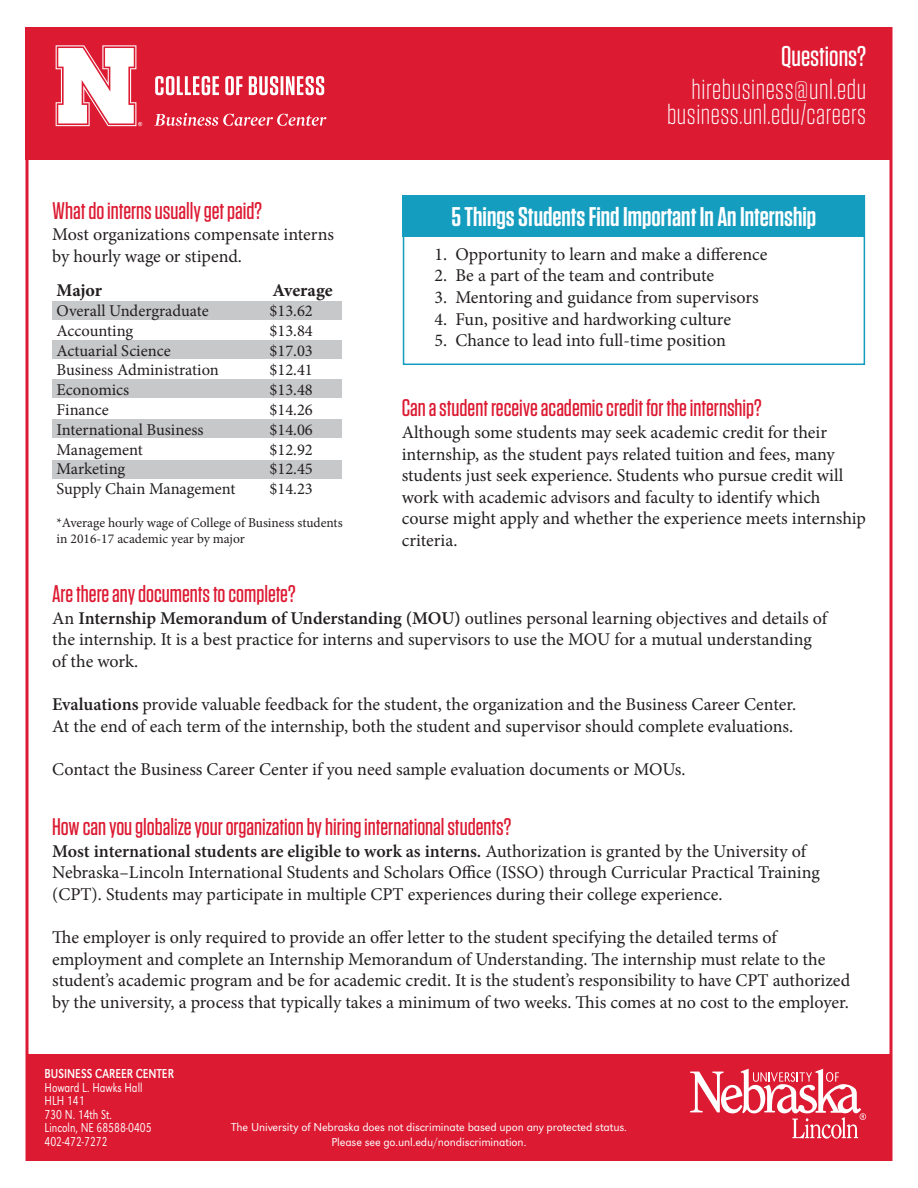
<style>
.page{position:relative;width:918px;height:1188px;background:#fff}
.page>*{position:absolute;margin:0;border:0;box-sizing:border-box;transform-origin:0 0}
.t1{font:300 28.5px "Tungsten";letter-spacing:.02em;color:#fff}
.t2{font:500 28.5px "Tungsten";color:#fff}
.t3{font:600 27px "Tungsten";color:#fff}
.t4{font:500 24px "Tungsten";color:#dc1a32}
.t5{font:18px/21.6px "Minion Pro";color:#231f20}
.t6{font:700 18px "Minion Pro";letter-spacing:-.005em;color:#231f20}
.t7{font:16.5px "Minion Pro";color:#231f20}
.t8{font:13.5px/16.2px "Minion Pro";color:#231f20}
.t9{font:300 13.5px/13.5px "URW Grotesk";color:#fff;scale:.8 1}
.t10{font:13.5px "URW Grotesk";color:#fff;scale:.8 1}
.t11{font:300 12px "URW Grotesk";letter-spacing:-.01em;color:#fff}
.s1{font-weight:600}
</style>
<div class="page">
<div style="left:403px;top:195px;width:462px;height:170px;border:2px solid #149dbf"></div>
<div style="left:26px;top:27px;width:866px;height:133px;background:#dc1a32"></div>
<div style="left:27px;top:1054px;width:864px;height:106px;background:#dc1a32"></div>
<svg style="left:690px;top:1069px;width:176px;height:70px"></svg>
<div style="left:52px;top:301px;width:290px;height:19px;background:#c7c8ca"></div>
<div style="left:52px;top:340px;width:290px;height:19px;background:#c7c8ca"></div>
<div style="left:52px;top:379px;width:290px;height:19px;background:#c7c8ca"></div>
<div style="left:52px;top:420px;width:290px;height:18px;background:#c7c8ca"></div>
<div style="left:52px;top:460px;width:290px;height:18px;background:#c7c8ca"></div>
<svg style="left:155px;top:76px;width:169px;height:19px"></svg>
<svg style="left:154px;top:113px;width:172px;height:13px"></svg>
<svg style="left:56px;top:45px;width:86px;height:81px"></svg>
<div style="left:403px;top:195px;width:462px;height:41px;background:#149dbf"></div>
<p class="t4" style="left:52px;top:198px;width:211px">What do interns usually get paid?</p>
<p class="t5" style="left:52px;top:224px;width:283px">Most organizations compensate interns by hourly wage or stipend.</p>
<p class="t6" style="left:57px;top:278px;width:47px">Major</p>
<p class="t6" style="left:273px;top:278px;width:62px">Average</p>
<p class="t7" style="left:57px;top:300px;width:154px">Overall Undergraduate</p>
<p class="t7" style="left:270px;top:300px;width:45px">$13.62</p>
<p class="t7" style="left:57px;top:320px;width:78px">Accounting</p>
<p class="t7" style="left:270px;top:320px;width:45px">$13.84</p>
<p class="t7" style="left:57px;top:339px;width:116px">Actuarial Science</p>
<p class="t7" style="left:270px;top:339px;width:45px">$17.03</p>
<p class="t7" style="left:57px;top:359px;width:164px">Business Administration</p>
<p class="t7" style="left:270px;top:359px;width:45px">$12.41</p>
<p class="t7" style="left:57px;top:379px;width:74px">Economics</p>
<p class="t7" style="left:270px;top:379px;width:45px">$13.48</p>
<p class="t7" style="left:57px;top:399px;width:54px">Finance</p>
<p class="t7" style="left:270px;top:399px;width:45px">$14.26</p>
<p class="t7" style="left:57px;top:419px;width:148px">International Business</p>
<p class="t7" style="left:270px;top:419px;width:45px">$14.06</p>
<p class="t7" style="left:57px;top:438px;width:88px">Management</p>
<p class="t7" style="left:270px;top:438px;width:45px">$12.92</p>
<p class="t7" style="left:57px;top:458px;width:70px">Marketing</p>
<p class="t7" style="left:270px;top:458px;width:45px">$12.45</p>
<p class="t7" style="left:57px;top:478px;width:181px">Supply Chain Management</p>
<p class="t7" style="left:270px;top:478px;width:45px">$14.23</p>
<p class="t8" style="left:57px;top:514px;width:288px">*Average hourly wage of College of Business students in 2016-17 academic year by major</p>
<p class="t2" style="left:781px;top:42px;width:86px">Questions?</p>
<p class="t1" style="left:692px;top:74px;width:176px">hirebusiness@unl.edu</p>
<p class="t1" style="left:667px;top:100px;width:201px">business.unl.edu/careers</p>
<p class="t3" style="left:452px;top:203px;width:366px">5 Things Students Find Important In An Internship</p>
<p class="t5" style="left:434px;top:243px;width:335px">1. Opportunity to learn and make a difference</p>
<p class="t5" style="left:434px;top:265px;width:281px">2. Be a part of the team and contribute</p>
<p class="t5" style="left:434px;top:287px;width:326px">3. Mentoring and guidance from supervisors</p>
<p class="t5" style="left:434px;top:308px;width:298px">4. Fun, positive and hardworking culture</p>
<p class="t5" style="left:434px;top:330px;width:293px">5. Chance to lead into full-time position</p>
<p class="t4" style="left:402px;top:396px;width:362px">Can a student receive academic credit for the internship?</p>
<p class="t5" style="left:402px;top:422px;width:466px">Although some students may seek academic credit for their internship, as the student pays related tuition and fees, many students just seek experience. Students who pursue credit will work with academic advisors and faculty to identify which course might apply and whether the experience meets internship criteria.</p>
<p class="t4" style="left:52px;top:581px;width:245px">Are there any documents to complete?</p>
<p class="t5" style="left:52px;top:607px;width:776px">An <span class="s1">Internship Memorandum of Understanding (MOU)</span> outlines personal learning objectives and details of the internship. It is a best practice for interns and supervisors to use the MOU for a mutual understanding of the work.</p>
<p class="t5" style="left:52px;top:694px;width:745px"><span class="s1">Evaluations</span> provide valuable feedback for the student, the organization and the Business Career Center.<br>At the end of each term of the internship, both the student and supervisor should complete evaluations.</p>
<p class="t5" style="left:52px;top:759px;width:635px">Contact the Business Career Center if you need sample evaluation documents or MOUs.</p>
<p class="t4" style="left:52px;top:814px;width:461px">How can you globalize your organization by hiring international students?</p>
<p class="t5" style="left:52px;top:840px;width:769px"><span class="s1">Most international students are eligible to work as interns.</span> Authorization is granted by the University of<br>Nebraska–Lincoln International Students and Scholars Office (ISSO) through Curricular Practical Training (CPT). Students may participate in multiple CPT experiences during their college experience.</p>
<p class="t5" style="left:52px;top:927px;width:799px">The employer is only required to provide an offer letter to the student specifying the detailed terms of employment and complete an Internship Memorandum of Understanding. The internship must relate to the student’s academic program and be for academic credit. It is the student’s responsibility to have CPT authorized by the university, a process that typically takes a minimum of two weeks. This comes at no cost to the employer.</p>
<p class="t10" style="left:45px;top:1066px;width:163px">BUSINESS CAREER CENTER</p>
<p class="t9" style="left:45px;top:1080px;width:124px">Howard L. Hawks Hall<br>HLH 141</p>
<p class="t9" style="left:45px;top:1107px;width:86px">730 N. 14th St.</p>
<p class="t9" style="left:45px;top:1121px;width:135px">Lincoln, NE 68588-0405</p>
<p class="t9" style="left:45px;top:1134px;width:80px">402-472-7272</p>
<p class="t11" style="left:231px;top:1120px;width:397px">The University of Nebraska does not discriminate based upon any protected status.</p>
<p class="t11" style="left:332px;top:1135px;width:196px">Please see go.unl.edu/nondiscrimination.</p>
</div>
